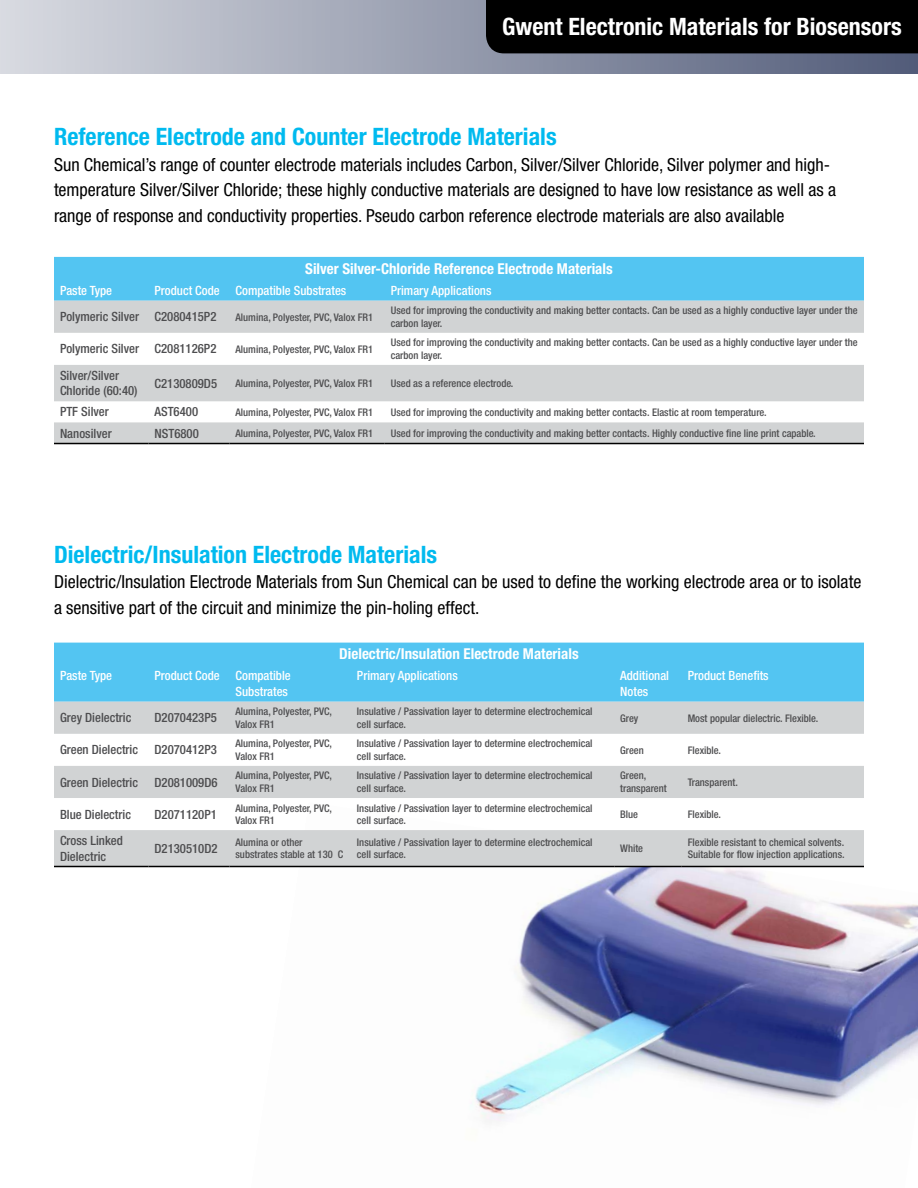
<style>
.page{position:relative;width:918px;height:1188px;background:#fff}
.page>*{position:absolute;margin:0;border:0;box-sizing:border-box;transform-origin:0 0}
.t1{font:700 condensed 24px "Helvetica Neue LT Std";color:#00baef}
.t2{font:700 condensed 24px "Helvetica Neue LT Std";color:#fff}
.t3{font:condensed 18px/25.5px "Helvetica Neue LT Std";color:#000}
.t4{font:700 condensed 15px "Helvetica Neue LT Std";color:#fff}
.t5{font:500 condensed 12.75px/15.3px "Helvetica Neue LT Std";color:#4d4d4f}
.t6{font:500 condensed 12.75px/15.3px "Helvetica Neue LT Std";color:#fff;text-align:right}
.t7{font:500 condensed 10.5px/12.6px "Helvetica Neue LT Std";color:#4d4d4f}
</style>
<div class="page">
<img style="left:251px;top:867px;width:667px;height:254px">
<div style="left:0;top:0;width:918px;height:74px;background:linear-gradient(to right,#d8dbe1,#525c79)"></div>
<div style="left:486px;top:0;width:432px;height:53px;background:#000"></div>
<div style="left:54px;top:257px;width:810px;height:44px;background:#53c5f2"></div>
<svg style="left:54px;top:301px;width:810px;height:142px;fill:#d1d3d4"></svg>
<hr style="left:54px;top:443px;width:94px;height:1px;background:#000">
<hr style="left:148px;top:443px;width:82px;height:1px;background:#000">
<hr style="left:230px;top:443px;width:155px;height:1px;background:#000">
<hr style="left:385px;top:443px;width:479px;height:1px;background:#000">
<div style="left:54px;top:643px;width:810px;height:59px;background:#53c5f2"></div>
<svg style="left:54px;top:702px;width:810px;height:164px;fill:#d1d3d4"></svg>
<hr style="left:54px;top:866px;width:94px;height:1px;background:#000">
<hr style="left:148px;top:866px;width:82px;height:1px;background:#000">
<hr style="left:230px;top:866px;width:121px;height:1px;background:#000">
<hr style="left:351px;top:866px;width:263px;height:1px;background:#000">
<hr style="left:614px;top:866px;width:68px;height:1px;background:#000">
<hr style="left:682px;top:866px;width:182px;height:1px;background:#000">
<h1 class="t2" style="left:502px;top:12px;width:401px">Gwent Electronic Materials for Biosensors</h1>
<h1 class="t1" style="left:54px;top:122px;width:504px">Reference Electrode and Counter Electrode Materials</h1>
<p class="t3" style="left:54px;top:152px;width:784px">Sun Chemical’s range of counter electrode materials includes Carbon, Silver/Silver Chloride, Silver polymer and high&shy;temperature Silver/Silver Chloride; these highly conductive materials are designed to have low resistance as well as a range of response and conductivity properties. Pseudo carbon reference electrode materials are also available</p>
<h3 class="t4" style="left:305px;top:259px;width:309px">Silver Silver-Chloride Reference Electrode Materials</h3>
<p class="t6" style="left:60px;top:282px;width:54px">Paste Type</p>
<p class="t6" style="left:155px;top:282px;width:193px">Product Code Compatible Substrates</p>
<p class="t6" style="left:391px;top:282px;width:102px">Primary Applications</p>
<p class="t5" style="left:60px;top:309px;width:158px">Polymeric Silver C2080415P2</p>
<p class="t7" style="left:236px;top:310px;width:139px">Alumina, Polyester, PVC, Valox FR1</p>
<p class="t7" style="left:391px;top:304px;width:469px">Used for improving the conductivity and making better contacts. Can be used as a highly conductive layer under the carbon layer.</p>
<p class="t5" style="left:60px;top:341px;width:158px">Polymeric Silver C2081126P2</p>
<p class="t7" style="left:236px;top:342px;width:139px">Alumina, Polyester, PVC, Valox FR1</p>
<p class="t7" style="left:391px;top:336px;width:469px">Used for improving the conductivity and making better contacts. Can be used as a highly conductive layer under the carbon layer.</p>
<p class="t5" style="left:60px;top:368px;width:79px">Silver/Silver<br>Chloride (60:40)</p>
<p class="t5" style="left:155px;top:375px;width:64px">C2130809D5</p>
<p class="t7" style="left:236px;top:377px;width:139px">Alumina, Polyester, PVC, Valox FR1</p>
<p class="t7" style="left:391px;top:377px;width:124px">Used as a reference electrode.</p>
<p class="t5" style="left:60px;top:404px;width:50px">PTF Silver</p>
<p class="t5" style="left:155px;top:404px;width:45px">AST6400</p>
<p class="t7" style="left:236px;top:405px;width:139px">Alumina, Polyester, PVC, Valox FR1</p>
<p class="t7" style="left:391px;top:405px;width:377px">Used for improving the conductivity and making better contacts. Elastic at room temperature.</p>
<p class="t5" style="left:60px;top:425px;width:53px">Nanosilver</p>
<p class="t5" style="left:155px;top:425px;width:46px">NST6800</p>
<p class="t7" style="left:236px;top:427px;width:139px">Alumina, Polyester, PVC, Valox FR1</p>
<p class="t7" style="left:391px;top:427px;width:427px">Used for improving the conductivity and making better contacts. Highly conductive fine line print capable.</p>
<h1 class="t1" style="left:54px;top:539px;width:385px">Dielectric/Insulation Electrode Materials</h1>
<h2 class="t3" style="left:54px;top:569px;width:809px">Dielectric/Insulation Electrode Materials from Sun Chemical can be used to define the working electrode area or to isolate a sensitive part of the circuit and minimize the pin-holing effect.</h2>
<h3 class="t4" style="left:339px;top:645px;width:241px">Dielectric/Insulation Electrode Materials</h3>
<p class="t6" style="left:60px;top:668px;width:54px">Paste Type</p>
<p class="t6" style="left:155px;top:668px;width:138px">Product Code Compatible<br>Substrates</p>
<p class="t6" style="left:357px;top:668px;width:102px">Primary Applications</p>
<p class="t6" style="left:620px;top:668px;width:50px;text-align:left">Additional<br>Notes</p>
<p class="t6" style="left:688px;top:668px;width:82px">Product Benefits</p>
<p class="t5" style="left:60px;top:710px;width:73px">Grey Dielectric</p>
<p class="t5" style="left:155px;top:710px;width:64px">D2070423P5</p>
<p class="t7" style="left:236px;top:705px;width:98px">Alumina, Polyester, PVC,<br>Valox FR1</p>
<p class="t7" style="left:357px;top:705px;width:237px">Insulative / Passivation layer to determine electrochemical cell surface.</p>
<p class="t7" style="left:620px;top:711px;width:20px">Grey</p>
<p class="t7" style="left:688px;top:711px;width:132px">Most popular dielectric. Flexible.</p>
<p class="t5" style="left:60px;top:742px;width:80px">Green Dielectric</p>
<p class="t5" style="left:155px;top:742px;width:64px">D2070412P3</p>
<p class="t7" style="left:236px;top:737px;width:98px">Alumina, Polyester, PVC,<br>Valox FR1</p>
<p class="t7" style="left:357px;top:737px;width:237px">Insulative / Passivation layer to determine electrochemical cell surface.</p>
<p class="t7" style="left:620px;top:743px;width:25px">Green</p>
<p class="t7" style="left:688px;top:743px;width:35px">Flexible.</p>
<p class="t5" style="left:60px;top:774px;width:80px">Green Dielectric</p>
<p class="t5" style="left:155px;top:774px;width:65px">D2081009D6</p>
<p class="t7" style="left:236px;top:769px;width:98px">Alumina, Polyester, PVC,<br>Valox FR1</p>
<p class="t7" style="left:357px;top:769px;width:237px">Insulative / Passivation layer to determine electrochemical cell surface.</p>
<p class="t7" style="left:620px;top:769px;width:48px">Green, transparent</p>
<p class="t7" style="left:688px;top:776px;width:52px">Transparent.</p>
<p class="t5" style="left:60px;top:806px;width:73px">Blue Dielectric</p>
<p class="t5" style="left:155px;top:806px;width:64px">D2071120P1</p>
<p class="t7" style="left:236px;top:801px;width:98px">Alumina, Polyester, PVC,<br>Valox FR1</p>
<p class="t7" style="left:357px;top:801px;width:237px">Insulative / Passivation layer to determine electrochemical cell surface.</p>
<p class="t7" style="left:620px;top:808px;width:19px">Blue</p>
<p class="t7" style="left:688px;top:808px;width:35px">Flexible.</p>
<p class="t5" style="left:60px;top:833px;width:64px">Cross Linked<br>Dielectric</p>
<p class="t5" style="left:155px;top:841px;width:65px">D2130510D2</p>
<p class="t7" style="left:236px;top:836px;width:109px">Alumina or other substrates stable at 130 C</p>
<p class="t7" style="left:357px;top:836px;width:237px">Insulative / Passivation layer to determine electrochemical cell surface.</p>
<p class="t7" style="left:620px;top:842px;width:24px">White</p>
<p class="t7" style="left:688px;top:836px;width:158px">Flexible resistant to chemical solvents.<br>Suitable for flow injection applications.</p>
</div>
